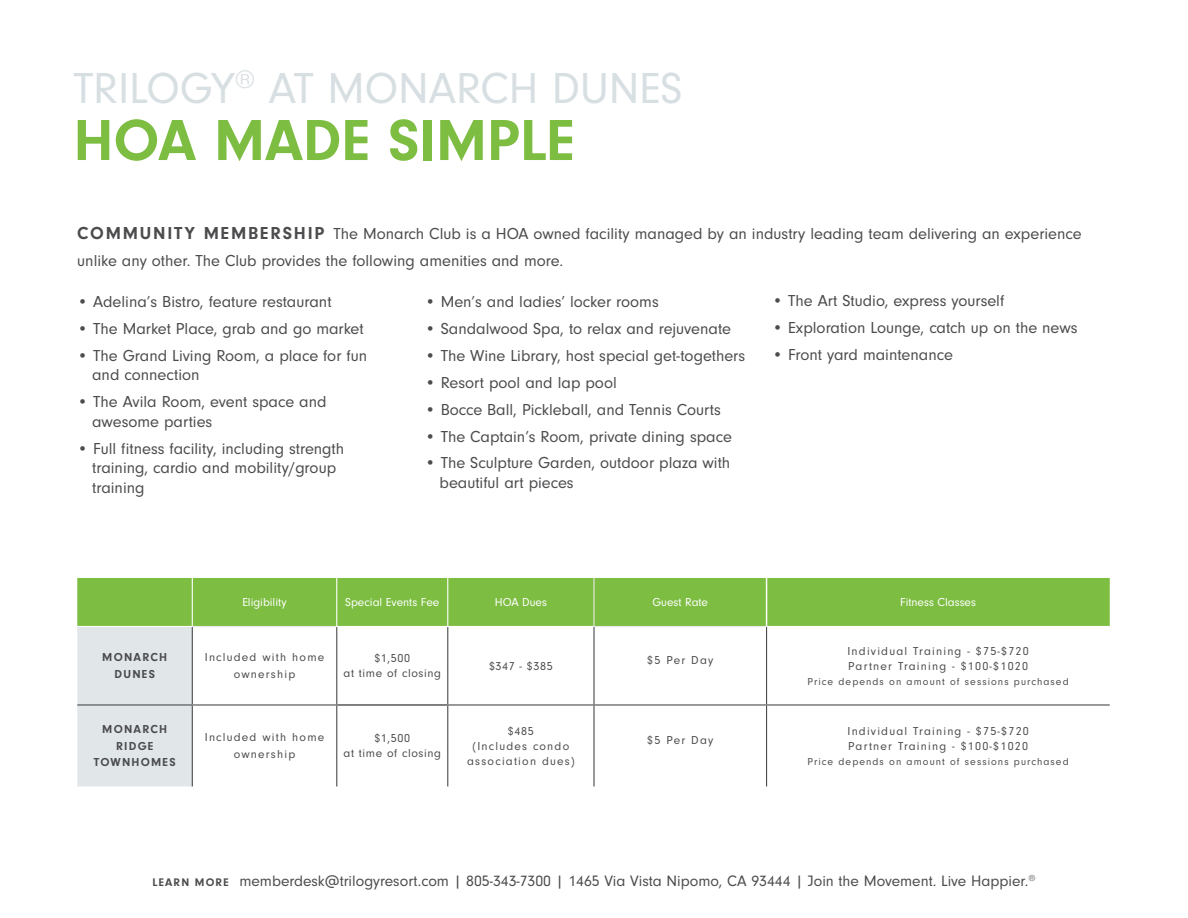
<style>
.page{position:relative;width:1188px;height:918px;background:#fff}
.page>*{position:absolute;margin:0;border:0;box-sizing:border-box;transform-origin:0 0}
.t1{font:700 60px "Neuzeit Gro";color:#7dbd41}
.t2{font:45px "Neuzeit Gro";color:#d8dfe2}
.t3{font:16.5px/19.5px "Neuzeit Gro";color:#4c4c4f}
.t4{font:15.6px "Neuzeit Gro";color:#4c4c4f}
.t5{font:12px/15px "Neuzeit Gro";letter-spacing:.1em;color:#4c4c4f;text-align:center}
.t6{font:12px "Neuzeit Gro";color:#fff}
.t7{font:12px/15px "Neuzeit Gro";letter-spacing:.05em;color:#4c4c4f;text-align:center}
.t8{font:700 12px/16.5px "Neuzeit Gro";letter-spacing:.1em;color:#4c4c4f;text-align:center}
.t9{font:10.5px "Neuzeit Gro";letter-spacing:.1em;color:#4c4c4f}
.s1{font-weight:700;font-size:18px}
.s2{font-weight:700;font-size:11.4px}
</style>
<div class="page">
<div style="left:77px;top:578px;width:1033px;height:48px;background:#7dbd41"></div>
<div style="left:77px;top:627px;width:115px;height:159px;background:#e1e7e9"></div>
<hr style="left:192px;top:578px;width:1px;height:48px;background:#fff">
<hr style="left:336px;top:578px;width:1px;height:48px;background:#fff">
<hr style="left:447px;top:578px;width:1px;height:48px;background:#fff">
<hr style="left:766px;top:578px;width:1px;height:48px;background:#fff">
<hr style="left:593px;top:626px;width:174px;height:1px;background:#e6e7e9">
<hr style="left:593px;top:578px;width:2px;height:48px;background:#e6e7e9">
<hr style="left:447px;top:627px;width:1px;height:77px;background:#4c4c4f">
<hr style="left:593px;top:627px;width:2px;height:77px;background:#4c4c4f">
<hr style="left:192px;top:706px;width:1px;height:80px;background:#4c4c4f">
<hr style="left:336px;top:706px;width:1px;height:80px;background:#4c4c4f">
<hr style="left:447px;top:706px;width:1px;height:80px;background:#4c4c4f">
<hr style="left:593px;top:706px;width:2px;height:80px;background:#4c4c4f">
<hr style="left:766px;top:706px;width:1px;height:80px;background:#4c4c4f">
<hr style="left:337px;top:704px;width:110px;height:2px;background:#231f20">
<hr style="left:192px;top:627px;width:1px;height:77px;background:#4c4c4f">
<hr style="left:193px;top:626px;width:143px;height:1px;background:#e6e7e9">
<hr style="left:336px;top:627px;width:1px;height:77px;background:#4c4c4f">
<hr style="left:192px;top:704px;width:145px;height:2px;background:#4c4c4f">
<hr style="left:447px;top:704px;width:147px;height:2px;background:#4c4c4f">
<hr style="left:594px;top:704px;width:173px;height:2px;background:#4c4c4f">
<hr style="left:766px;top:627px;width:1px;height:77px;background:#4c4c4f">
<hr style="left:767px;top:704px;width:343px;height:2px;background:#4c4c4f">
<hr style="left:77px;top:704px;width:115px;height:2px;background:#4c4c4f">
<h2 class="t2" style="left:74px;top:64px;width:611px">TRILOGY<sup>®</sup> AT MONARCH DUNES</h2>
<h1 class="t1" style="left:74px;top:107px;width:503px">HOA MADE SIMPLE</h1>
<p class="t3" style="left:77px;top:220px;width:1006px;line-height:27px"><span class="s1">COMMUNITY MEMBERSHIP</span> The Monarch Club is a HOA owned facility managed by an industry leading team delivering an experience unlike any other. The Club provides the following amenities and more.</p>
<p class="t3" style="left:77px;top:292px;width:256px">• Adelina’s Bistro, feature restaurant</p>
<p class="t3" style="left:77px;top:319px;width:288px">• The Market Place, grab and go market</p>
<p class="t3" style="left:92px;top:346px;width:277px;text-indent:-15px">• The Grand Living Room, a place for fun and connection</p>
<p class="t3" style="left:92px;top:392px;width:236px;text-indent:-15px">• The Avila Room, event space and awesome parties</p>
<p class="t3" style="left:92px;top:439px;width:254px;text-indent:-15px">• Full fitness facility, including strength training, cardio and mobility/group training</p>
<p class="t3" style="left:772px;top:292px;width:234px">• The Art Studio, express yourself</p>
<p class="t3" style="left:772px;top:319px;width:307px">• Exploration Lounge, catch up on the news</p>
<p class="t3" style="left:772px;top:346px;width:182px">• Front yard maintenance</p>
<p class="t3" style="left:425px;top:292px;width:236px">• Men’s and ladies’ locker rooms</p>
<p class="t3" style="left:425px;top:319px;width:308px">• Sandalwood Spa, to relax and rejuvenate</p>
<p class="t3" style="left:425px;top:346px;width:322px">• The Wine Library, host special get-togethers</p>
<p class="t3" style="left:425px;top:373px;width:194px">• Resort pool and lap pool</p>
<p class="t3" style="left:425px;top:400px;width:298px">• Bocce Ball, Pickleball, and Tennis Courts</p>
<p class="t3" style="left:425px;top:427px;width:309px">• The Captain’s Room, private dining space</p>
<p class="t3" style="left:440px;top:454px;width:292px;text-indent:-15px">• The Sculpture Garden, outdoor plaza with beautiful art pieces</p>
<p class="t6" style="left:242px;top:596px;width:46px">Eligibility</p>
<p class="t6" style="left:345px;top:596px;width:96px">Special Events Fee</p>
<p class="t6" style="left:495px;top:596px;width:54px">HOA Dues</p>
<p class="t6" style="left:653px;top:596px;width:57px">Guest Rate</p>
<p class="t6" style="left:900px;top:596px;width:77px">Fitness Classes</p>
<p class="t8" style="left:102px;top:649px;width:66px">MONARCH<br>DUNES</p>
<p class="t5" style="left:205px;top:650px;width:121px;line-height:16.5px">Included with home ownership</p>
<p class="t7" style="left:344px;top:651px;width:99px">$1,500<br>at time of closing</p>
<p class="t5" style="left:489px;top:659px;width:65px">$347 - $385</p>
<p class="t5" style="left:647px;top:653px;width:68px">$5 Per Day</p>
<p class="t5" style="left:847px;top:644px;width:183px;text-align:left">Individual Training - $75-$720<br>Partner Training - $100-$1020</p>
<p class="t9" style="left:808px;top:676px;width:263px">Price depends on amount of sessions purchased</p>
<p class="t8" style="left:94px;top:721px;width:83px">MONARCH<br>RIDGE<br>TOWNHOMES</p>
<p class="t5" style="left:205px;top:730px;width:121px;line-height:16.5px">Included with home ownership</p>
<p class="t7" style="left:344px;top:731px;width:99px">$1,500<br>at time of closing</p>
<p class="t5" style="left:467px;top:724px;width:109px">$485<br>(Includes condo association dues)</p>
<p class="t5" style="left:647px;top:733px;width:68px">$5 Per Day</p>
<p class="t5" style="left:847px;top:724px;width:183px;text-align:left">Individual Training - $75-$720<br>Partner Training - $100-$1020</p>
<p class="t9" style="left:808px;top:756px;width:263px">Price depends on amount of sessions purchased</p>
<p class="t4" style="left:152px;top:872px;width:885px"><span class="s2">LEARN MORE</span> memberdesk@trilogyresort.com | 805-343-7300 | 1465 Via Vista Nipomo, CA 93444 | Join the Movement. Live Happier.<sup>®</sup></p>
</div>
